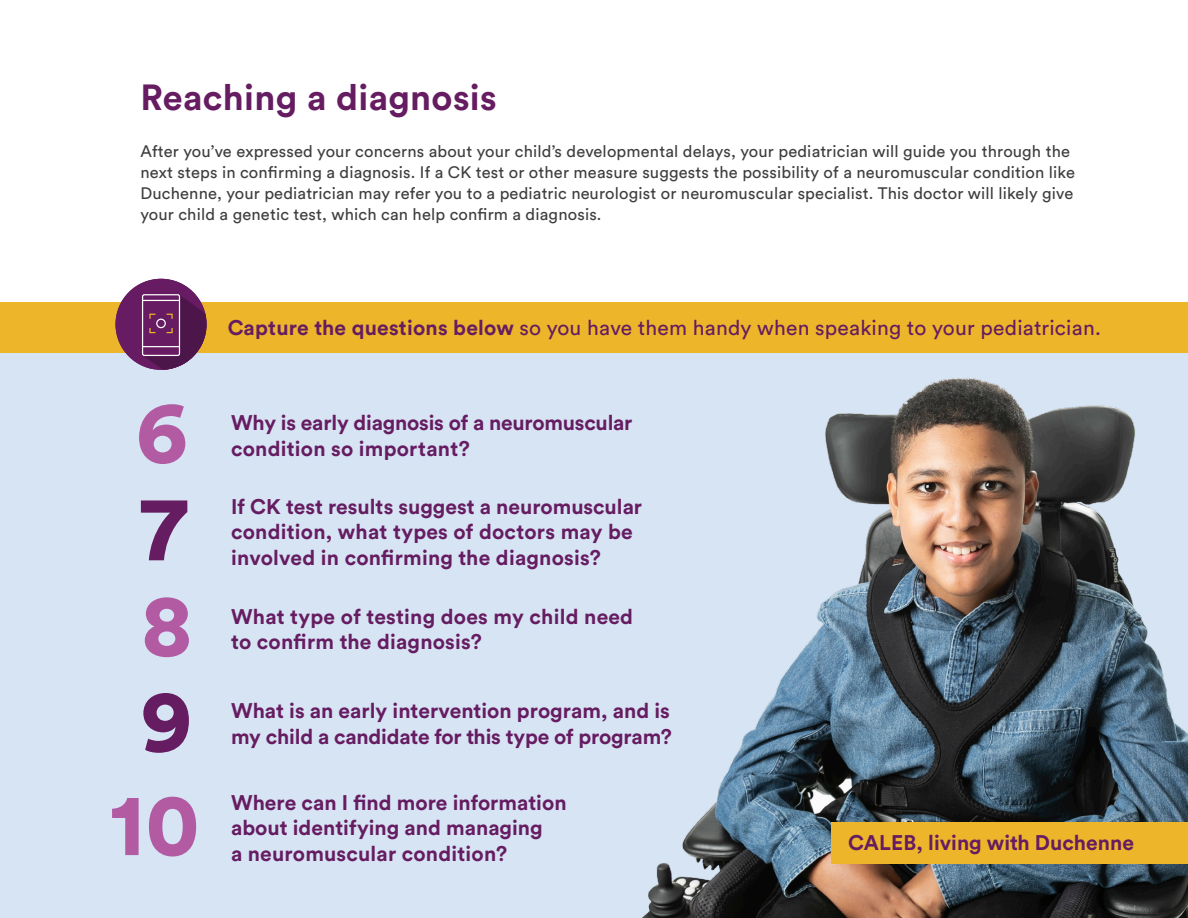
<style>
.page{position:relative;width:1188px;height:918px;background:#fff}
.page>*{position:absolute;margin:0;border:0;box-sizing:border-box;transform-origin:0 0}
.t1{font:700 36px "Circular Std";letter-spacing:.01em;color:#661c61}
.t2{font:700 21px/25.5px "Circular Std";color:#661c61}
.t3{font:21px "Circular Std";letter-spacing:.01em;color:#661c61}
.t4{font:16.5px/21px "Circular Std";letter-spacing:.01em;color:#3e3e3f}
.s1{font-weight:700}
</style>
<div class="page">
<div style="left:0;top:346px;width:1188px;height:572px;background:#d7e4f4"></div>
<img style="left:642px;top:377px;width:546px;height:541px">
<div style="left:0;top:302px;width:1188px;height:51px;background:#edb529"></div>
<div style="left:115px;top:279px;width:92px;height:91px;background:#661b62;border-radius:50%"></div>
<svg style="left:132px;top:295px;width:75px;height:75px"></svg>
<div style="left:156px;top:319px;width:10px;height:9px;border:1px solid #fff;border-radius:50%"></div>
<svg style="left:139px;top:404px;width:46px;height:60px"></svg>
<svg style="left:141px;top:500px;width:46px;height:60px"></svg>
<svg style="left:145px;top:597px;width:44px;height:60px"></svg>
<svg style="left:143px;top:693px;width:46px;height:60px"></svg>
<svg style="left:112px;top:797px;width:84px;height:60px"></svg>
<div style="left:832px;top:822px;width:356px;height:41px;background:#edb529"></div>
<p class="t1" style="left:140px;top:74px;width:358px">Reaching a diagnosis</p>
<p class="t4" style="left:140px;top:141px;width:936px">After you’ve expressed your concerns about your child’s developmental delays, your pediatrician will guide you through the next steps in confirming a diagnosis. If a CK test or other measure suggests the possibility of a neuromuscular condition like Duchenne, your pediatrician may refer you to a pediatric neurologist or neuromuscular specialist. This doctor will likely give your child a genetic test, which can help confirm a diagnosis.</p>
<p class="t3" style="left:228px;top:315px;width:875px"><span class="s1">Capture the questions below</span> so you have them handy when speaking to your pediatrician.</p>
<p class="t2" style="left:231px;top:410px;width:403px">Why is early diagnosis of a neuromuscular condition so important?</p>
<p class="t2" style="left:231px;top:493px;width:413px">If CK test results suggest a neuromuscular condition, what types of doctors may be involved in confirming the diagnosis?</p>
<p class="t2" style="left:231px;top:603px;width:404px">What type of testing does my child need to confirm the diagnosis?</p>
<p class="t2" style="left:231px;top:698px;width:442px">What is an early intervention program, and is my child a candidate for this type of program?</p>
<p class="t2" style="left:231px;top:789px;width:337px">Where can I find more information about identifying and managing<br>a neuromuscular condition?</p>
<p class="t2" style="left:848px;top:829px;width:287px">CALEB, living with Duchenne</p>
</div>
